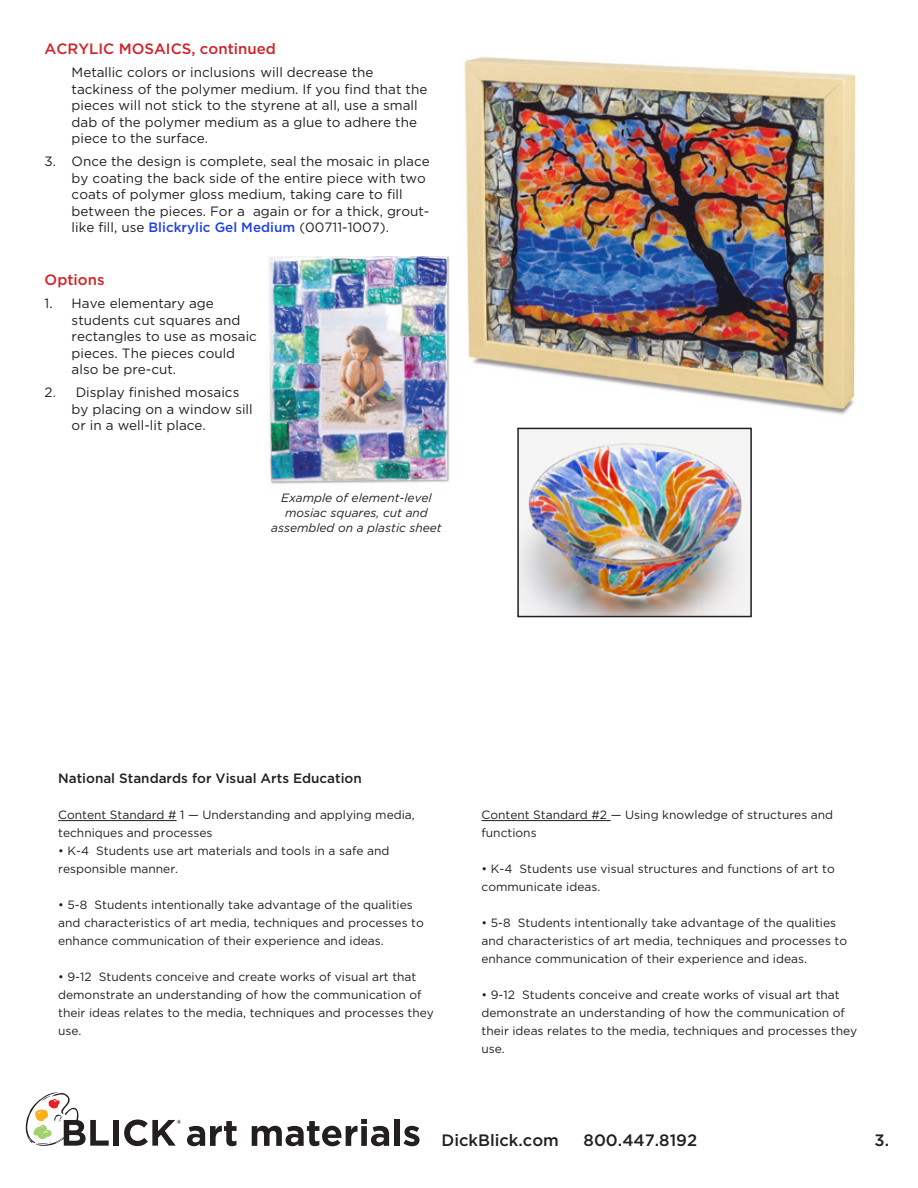
<style>
.page{position:relative;width:918px;height:1188px;background:#fff}
.page>*{position:absolute;margin:0;border:0;box-sizing:border-box;transform-origin:0 0}
.Materials_Heading{font:500 16.5px "Gotham";color:#231f20}
.Process_Steps{font:500 15px "Gotham";color:#d1232a}
.Process_Steps-2{font:13.5px/16.5px "Gotham";color:#231f20}
.Standards{font:500 13.5px "Gotham";color:#231f20}
.Standards-2{font:12px/18px "Gotham";color:#231f20}
.t1{font:italic 12px/15px "Gotham";color:#231f20;text-align:center}
.s1{font-weight:500;color:#2140e0}
</style>
<div class="page">
<svg style="left:26px;top:1092px;width:83px;height:54px"></svg>
<div style="left:113px;top:1120px;width:6px;height:26px;background:#231f20"></div>
<svg style="left:187px;top:1121px;width:50px;height:25px"></svg>
<svg style="left:252px;top:1119px;width:137px;height:27px"></svg>
<div style="left:394px;top:1119px;width:6px;height:27px;background:#231f20"></div>
<svg style="left:404px;top:1126px;width:16px;height:20px"></svg>
<svg style="left:124px;top:1120px;width:57px;height:26px"></svg>
<hr style="left:58px;top:820px;width:119px;height:1px;background:#231f20">
<hr style="left:482px;top:820px;width:129px;height:1px;background:#231f20">
<img style="left:464px;top:56px;width:392px;height:359px">
<img style="left:520px;top:431px;width:229px;height:183px">
<div style="left:517px;top:428px;width:235px;height:189px;border:2px solid #231f20"></div>
<img style="left:267px;top:257px;width:183px;height:227px">
<p class="Process_Steps" style="left:45px;top:40px;width:233px">ACRYLIC MOSAICS, continued</p>
<p class="Process_Steps-2" style="left:72px;top:64px;width:357px">Metallic colors or inclusions will decrease the tackiness of the polymer medium. If you find that the pieces will not stick to the styrene at all, use a small dab of the polymer medium as a glue to adhere the piece to the surface.</p>
<p class="Process_Steps-2" style="left:72px;top:153px;width:360px;text-indent:-27px">3. Once the design is complete, seal the mosaic in place by coating the back side of the entire piece with two coats of polymer gloss medium, taking care to fill between the pieces. For a again or for a thick, grout&shy;like fill, use <span class="s1">Blickrylic Gel Medium</span> (00711-1007).</p>
<p class="Process_Steps" style="left:45px;top:271px;width:61px">Options</p>
<p class="Process_Steps-2" style="left:72px;top:295px;width:187px;text-indent:-27px">1. Have elementary age students cut squares and rectangles to use as mosaic pieces. The pieces could also be pre-cut.</p>
<p class="Process_Steps-2" style="left:72px;top:384px;width:183px;text-indent:-27px">2. Display finished mosaics by placing on a window sill or in a well-lit place.</p>
<p class="t1" style="left:271px;top:490px;width:172px">Example of element-level mosiac squares, cut and assembled on a plastic sheet</p>
<p class="Standards" style="left:58px;top:771px;width:305px">National Standards for Visual Arts Education</p>
<p class="Standards-2" style="left:58px;top:806px;width:358px">Content Standard # 1 — Understanding and applying media, techniques and processes</p>
<p class="Standards-2" style="left:58px;top:842px;width:333px">• K-4 Students use art materials and tools in a safe and responsible manner.</p>
<p class="Standards-2" style="left:58px;top:896px;width:367px">• 5-8 Students intentionally take advantage of the qualities and characteristics of art media, techniques and processes to enhance communication of their experience and ideas.</p>
<p class="Standards-2" style="left:58px;top:968px;width:377px">• 9-12 Students conceive and create works of visual art that demonstrate an understanding of how the communication of their ideas relates to the media, techniques and processes they use.</p>
<p class="Standards-2" style="left:482px;top:806px;width:353px">Content Standard #2 — Using knowledge of structures and functions</p>
<p class="Standards-2" style="left:482px;top:860px;width:355px">• K-4 Students use visual structures and functions of art to communicate ideas.</p>
<p class="Standards-2" style="left:482px;top:914px;width:367px">• 5-8 Students intentionally take advantage of the qualities and characteristics of art media, techniques and processes to enhance communication of their experience and ideas.</p>
<p class="Standards-2" style="left:482px;top:986px;width:377px">• 9-12 Students conceive and create works of visual art that demonstrate an understanding of how the communication of their ideas relates to the media, techniques and processes they use.</p>
<p class="Materials_Heading" style="left:441px;top:1130px;width:119px">DickBlick.com</p>
<p class="Materials_Heading" style="left:584px;top:1130px;width:115px">800.447.8192</p>
<p class="Materials_Heading" style="left:875px;top:1130px;width:16px">3.</p>
</div>
